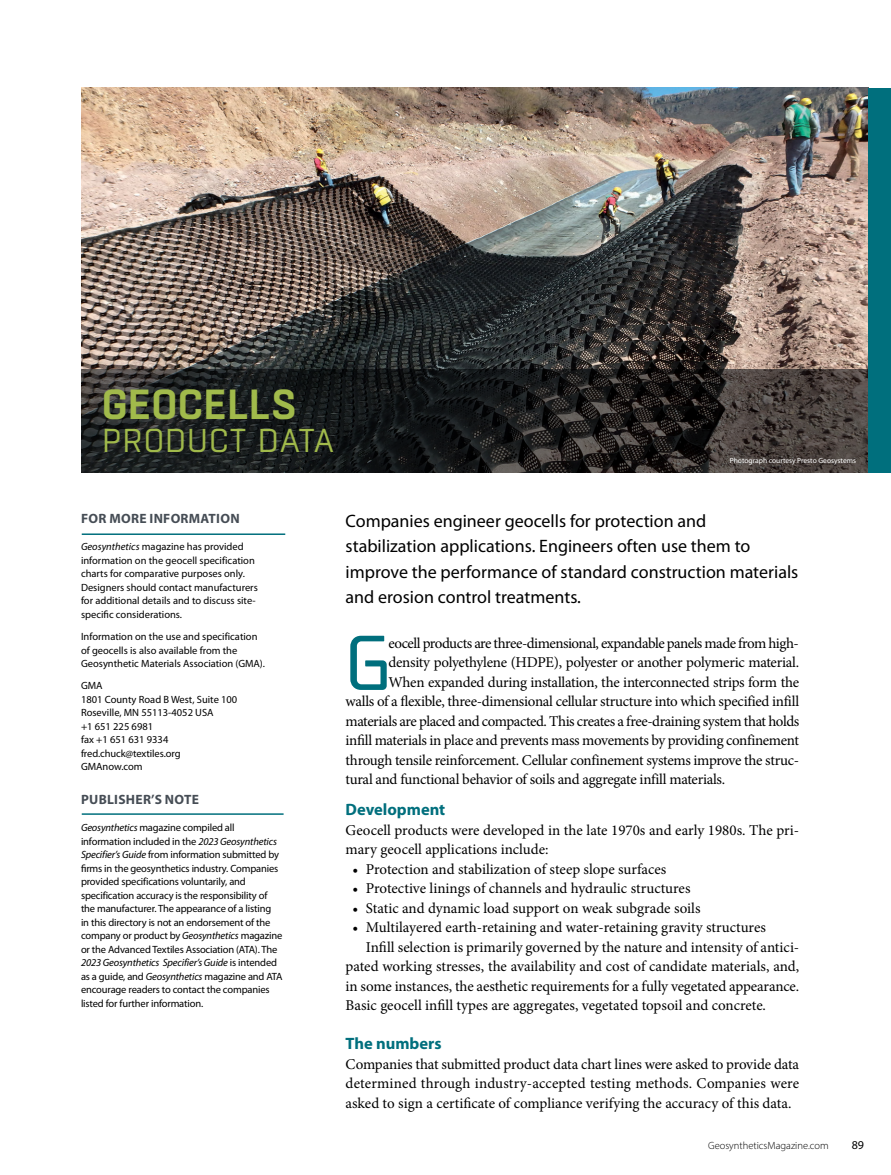
<style>
.page{position:relative;width:891px;height:1175px;background:#fff}
.page>*{position:absolute;margin:0;border:0;box-sizing:border-box;transform-origin:0 0}
.t1{font:72.9px "Unicod Sans";color:#006f7d}
.t2{font:600 42px "Boxed";color:#a1ba4b}
.t3{font:33px "Boxed";letter-spacing:.01em;color:#a1ba4b}
.t4{font:18px/25.5px "Myriad Pro";color:#000}
.t5{font:700 16.5px "Myriad Pro";color:#006f7d}
.t6{font:15px/19.5px "Minion Pro";letter-spacing:-.015em;color:#000}
.t7{font:15px "Minion Pro";letter-spacing:-.035em;color:#000}
.t8{font:700 13.5px "Myriad Pro";letter-spacing:.02em;color:#464d55}
.t9{font:12px "Myriad Pro";color:#000}
.t10{font:10.5px/13.5px "Myriad Pro";letter-spacing:-.015em;color:#000}
.t11{font:300 10.5px "Myriad Pro";color:#000}
.t12{font:7.5px "Myriad Pro";color:#fff}
.s1{font-style:italic}
</style>
<div class="page">
<img style="left:81px;top:88px;width:787px;height:281px">
<svg style="left:81px;top:369px;width:787px;height:103px;background:#252424"></svg>
<hr style="left:82px;top:533px;width:203px;height:2px;background:#006f7d">
<hr style="left:82px;top:813px;width:202px;height:2px;background:#006f7d">
<div style="left:868px;top:88px;width:23px;height:384px;background:#006f7d"></div>
<h2 class="t2" style="left:102px;top:377px;width:196px">GEOCELLS</h2>
<h3 class="t3" style="left:102px;top:420px;width:234px">PRODUCT DATA</h3>
<p class="t12" style="left:730px;top:456px;width:128px">Photograph courtesy Presto Geosystems</p>
<p class="t8" style="left:81px;top:511px;width:160px">FOR MORE INFORMATION</p>
<p class="t10" style="left:81px;top:540px;width:178px"><span class="s1">Geosynthetics</span> magazine has provided information on the geocell specification charts for comparative purposes only.<br>Designers should contact manufacturers for additional details and to discuss site&shy;specific considerations.</p>
<p class="t10" style="left:81px;top:630px;width:186px">Information on the use and specification of geocells is also available from the<br>Geosynthetic Materials Association (GMA).</p>
<p class="t10" style="left:81px;top:679px;width:158px">GMA<br>1801 County Road B West, Suite 100<br>Roseville, MN 55113-4052 USA<br>+1 651 225 6981<br>fax +1 651 631 9334 fred.chuck@textiles.org<br>GMAnow.com</p>
<p class="t8" style="left:81px;top:792px;width:119px">PUBLISHER’S NOTE</p>
<p class="t10" style="left:81px;top:821px;width:203px"><span class="s1">Geosynthetics</span> magazine compiled all information included in the <span class="s1">2023 Geosynthetics Specifier’s Guide</span> from information submitted by firms in the geosynthetics industry. Companies provided specifications voluntarily, and specification accuracy is the responsibility of the manufacturer. The appearance of a listing<br>in this directory is not an endorsement of the company or product by <span class="s1">Geosynthetics</span> magazine or the Advanced Textiles Association (ATA). The <span class="s1">2023 Geosynthetics Specifier’s Guide</span> is intended as a guide, and <span class="s1">Geosynthetics</span> magazine and ATA encourage readers to contact the companies listed for further information.</p>
<p class="t4" style="left:346px;top:508px;width:454px">Companies engineer geocells for protection and stabilization applications. Engineers often use them to improve the performance of standard construction materials and erosion control treatments.</p>
<h1 class="t1" style="left:346px;top:615px;width:46px">G</h1>
<p class="t7" style="left:389px;top:633px;width:412px">eocell products are three-dimensional, expandable panels made from high-</p>
<p class="t6" style="left:389px;top:653px;width:412px">density polyethylene (HDPE), polyester or another polymeric material.</p>
<p class="t6" style="left:389px;top:672px;width:412px">When expanded during installation, the interconnected strips form the</p>
<p class="t6" style="left:346px;top:692px;width:455px">walls of a flexible, three-dimensional cellular structure into which specified infill</p>
<p class="t6" style="left:346px;top:711px;width:455px">materials are placed and compacted. This creates a free-draining system that holds</p>
<p class="t6" style="left:346px;top:731px;width:455px">infill materials in place and prevents mass movements by providing confinement</p>
<p class="t6" style="left:346px;top:750px;width:455px">through tensile reinforcement. Cellular confinement systems improve the struc-</p>
<p class="t6" style="left:346px;top:770px;width:381px">tural and functional behavior of soils and aggregate infill materials.</p>
<p class="t5" style="left:346px;top:800px;width:101px">Development</p>
<p class="t6" style="left:346px;top:820px;width:455px">Geocell products were developed in the late 1970s and early 1980s. The pri&shy;mary geocell applications include:</p>
<p class="t6" style="left:352px;top:859px;width:316px">• Protection and stabilization of steep slope surfaces</p>
<p class="t6" style="left:352px;top:878px;width:340px">• Protective linings of channels and hydraulic structures</p>
<p class="t6" style="left:352px;top:898px;width:350px">• Static and dynamic load support on weak subgrade soils</p>
<p class="t6" style="left:352px;top:917px;width:415px">• Multilayered earth-retaining and water-retaining gravity structures</p>
<p class="t6" style="left:366px;top:937px;width:435px">Infill selection is primarily governed by the nature and intensity of antici-</p>
<p class="t6" style="left:346px;top:956px;width:455px">pated working stresses, the availability and cost of candidate materials, and,</p>
<p class="t6" style="left:346px;top:976px;width:455px">in some instances, the aesthetic requirements for a fully vegetated appearance.</p>
<p class="t6" style="left:346px;top:995px;width:422px">Basic geocell infill types are aggregates, vegetated topsoil and concrete.</p>
<p class="t5" style="left:346px;top:1034px;width:98px">The numbers</p>
<p class="t6" style="left:346px;top:1054px;width:455px;text-align:justify">Companies that submitted product data chart lines were asked to provide data determined through industry-accepted testing methods. Companies were asked to sign a certificate of compliance verifying the accuracy of this data.</p>
<p class="t11" style="left:708px;top:1138px;width:122px">GeosyntheticsMagazine.com</p>
<p class="t9" style="left:852px;top:1138px;width:14px">89</p>
</div>
